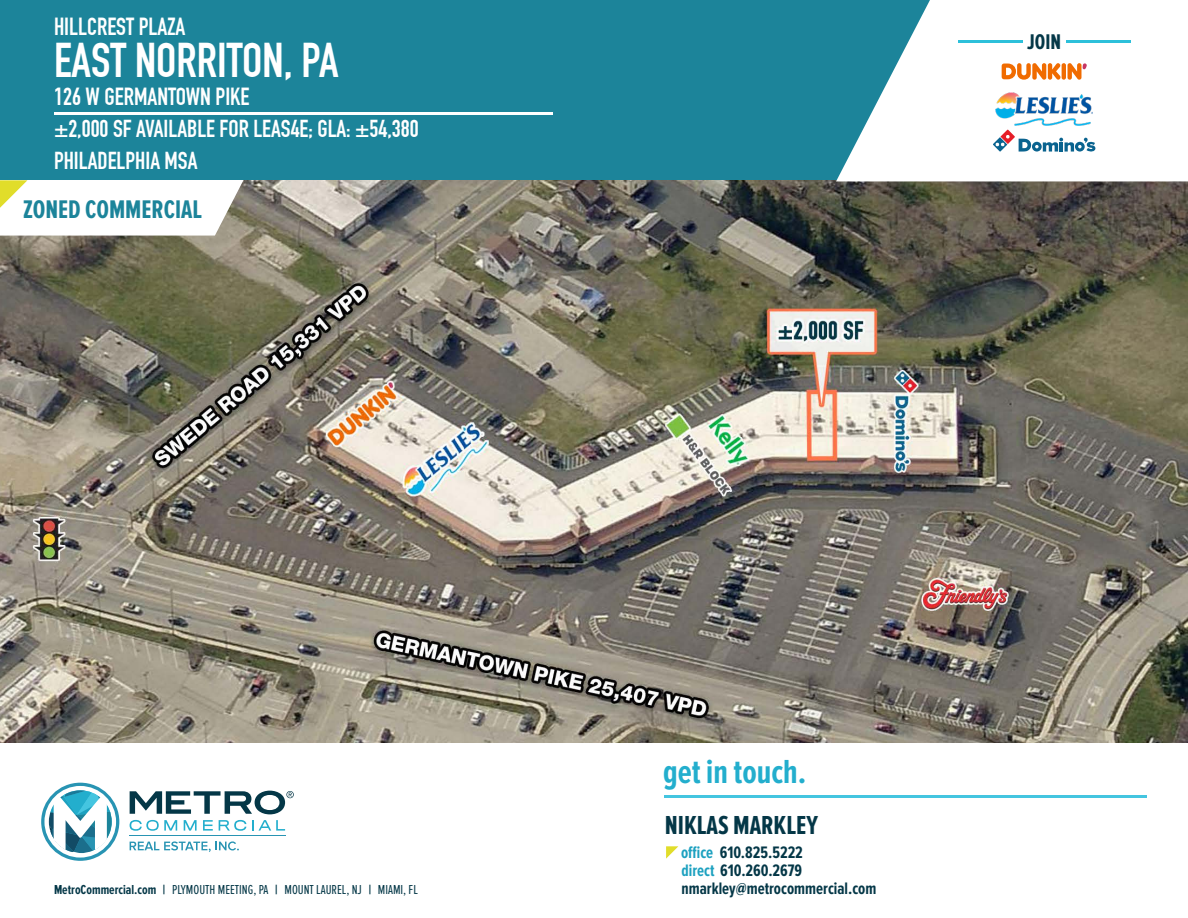
<style>
.page{position:relative;width:1188px;height:918px;background:#fff}
.page>*{position:absolute;margin:0;border:0;box-sizing:border-box;transform-origin:0 0}
.t1{font:47.7px "DIN Engschrift";color:#fff}
.t2{font:700 34.65px "Proxima Nova Ex Cn";color:#23aecd}
.t3{font:700 27px "Proxima Nova Ex Cn";color:#043747}
.t4{font:700 26.4px "Proxima Nova Ex Cn";color:#1c849a}
.t5{font:24.15px "DIN Engschrift";color:#fff}
.t6{font:24px "DIN Engschrift";color:#fff}
.t7{font:700 22.05px "Proxima Nova Ex Cn";color:#043747}
.t8{font:700 17.25px "Proxima Nova Ex Cn";color:#043747}
.t9{font:13.5px "Proxima Nova Ex Cn";color:#043747}
.s1{font-weight:700}
.s2{color:#1da1c0}
</style>
<div class="page">
<img style="left:0;top:180px;width:1188px;height:562px">
<div style="left:0;top:0;width:1188px;height:180px;background:#1c849a"></div>
<svg style="left:836px;top:0;width:352px;height:181px;fill:#fff"></svg>
<hr style="left:1066px;top:40px;width:64px;height:3px;background:#2dc0da">
<hr style="left:958px;top:40px;width:65px;height:3px;background:#2dc0da">
<hr style="left:54px;top:112px;width:498px;height:2px;background:#fff">
<hr style="left:665px;top:795px;width:482px;height:3px;background:#44c5e0">
<svg style="left:41px;top:783px;width:78px;height:78px"></svg>
<hr style="left:130px;top:835px;width:156px;height:1px;background:#2894b3">
<svg style="left:130px;top:820px;width:47px;height:11px"></svg>
<svg style="left:184px;top:820px;width:13px;height:11px"></svg>
<svg style="left:203px;top:820px;width:10px;height:11px"></svg>
<svg style="left:219px;top:820px;width:27px;height:11px"></svg>
<svg style="left:252px;top:820px;width:33px;height:11px"></svg>
<svg style="left:130px;top:841px;width:109px;height:11px"></svg>
<svg style="left:130px;top:791px;width:164px;height:23px"></svg>
<svg style="left:0;top:180px;width:244px;height:56px"></svg>
<svg style="left:666px;top:846px;width:12px;height:13px"></svg>
<img style="left:996px;top:93px;width:97px;height:32px">
<hr style="left:1062px;top:63px;width:4px;height:17px;background:#f06b00;border-radius:2px">
<svg style="left:1002px;top:63px;width:58px;height:17px"></svg>
<svg style="left:1068px;top:63px;width:19px;height:17px"></svg>
<svg style="left:993px;top:130px;width:103px;height:23px;background:#bdccd8"></svg>
<p class="t5" style="left:54px;top:12px;width:133px">HILLCREST PLAZA</p>
<p class="t1" style="left:54px;top:32px;width:286px">EAST NORRITON, PA</p>
<p class="t5" style="left:54px;top:82px;width:197px">126 W GERMANTOWN PIKE</p>
<p class="t6" style="left:54px;top:114px;width:366px">±2,000 SF AVAILABLE FOR LEAS4E; GLA: ±54,380</p>
<p class="t6" style="left:54px;top:146px;width:145px">PHILADELPHIA MSA</p>
<p class="t4" style="left:23px;top:195px;width:181px">ZONED COMMERCIAL</p>
<p class="t9" style="left:54px;top:882px;width:365px"><span class="s1">MetroCommercial.com |</span> PLYMOUTH MEETING, PA <span class="s1">|</span> MOUNT LAUREL, NJ <span class="s1">|</span> MIAMI, FL</p>
<p class="t7" style="left:1027px;top:30px;width:35px">JOIN</p>
<p class="t2" style="left:663px;top:752px;width:145px">get in touch.</p>
<p class="t3" style="left:665px;top:810px;width:155px">NIKLAS MARKLEY</p>
<p class="t8" style="left:681px;top:842px;width:123px"><span class="s2">office</span> 610.825.5222</p>
<p class="t8" style="left:682px;top:860px;width:122px"><span class="s2">direct</span> 610.260.2679</p>
<p class="t8" style="left:682px;top:878px;width:196px">nmarkley@metrocommercial.com</p>
</div>
